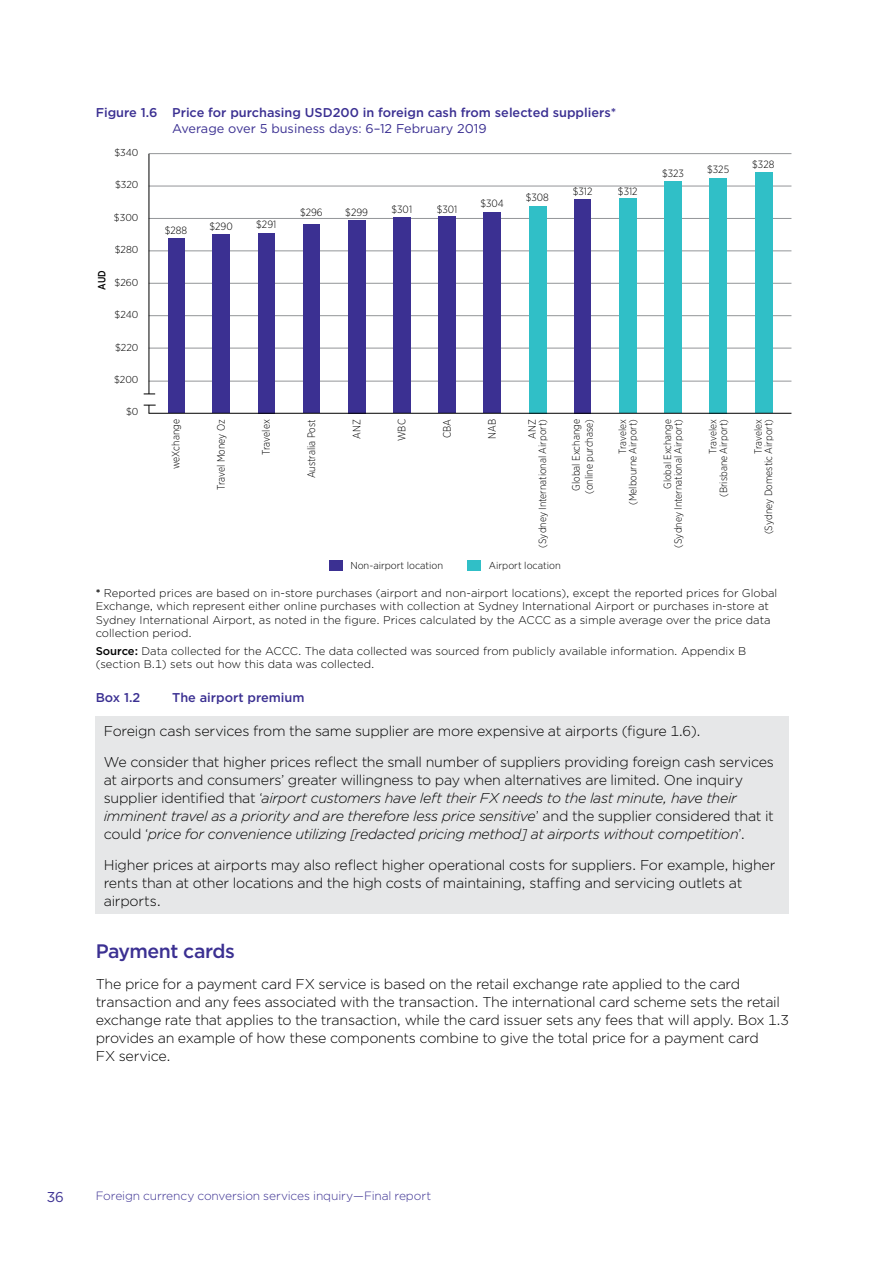
<style>
.page{position:relative;width:893px;height:1263px;background:#fff}
.page>*{position:absolute;margin:0;border:0;box-sizing:border-box;transform-origin:0 0}
._02_Heading_3{font:500 19.5px "Gotham";letter-spacing:-.025em;color:#3b3092}
._01_Body_text{font:300 14.25px/18px "Gotham";letter-spacing:-.02em;color:#000}
.t1{font:14.25px "Gotham";color:#3b3092}
.Figure_NP{font:500 12.75px/16.5px "Gotham";color:#3b3092}
._02_Figure_Heading{font:500 12.75px "Gotham";color:#3b3092}
.t2{font:300 12px "Gotham";letter-spacing:-.01em;color:#3b3092}
._01_Source_Note{font:300 11.25px/13.5px "Gotham";color:#000}
.t3{font:300 10.8px/12.9px "Gotham Narrow";color:#000;scale:.93 1}
.t4{font:300 10.5px/10.5px "Gotham Narrow";color:#000;text-align:right;scale:.93 1}
.t5{font:300 10.5px "Gotham Narrow";color:#000}
.t6{font:300 10.5px/10.5px "Gotham Narrow";color:#000;text-align:right;scale:.96 1}
.t7{font:500 10.5px "Gotham Narrow";color:#000;scale:.93 1}
.t8{font:300 10.05px "Gotham Narrow";color:#000;scale:1.08 1}
.s1{font-weight:400}
.s2{font-weight:500}
.s3{font-style:italic}
</style>
<div class="page">
<hr style="left:149px;top:381px;width:642px;height:1px;background:#939598">
<hr style="left:149px;top:348px;width:642px;height:1px;background:#939598">
<hr style="left:149px;top:315px;width:642px;height:1px;background:#939598">
<hr style="left:149px;top:283px;width:642px;height:1px;background:#939598">
<hr style="left:149px;top:250px;width:642px;height:1px;background:#939598">
<hr style="left:149px;top:218px;width:642px;height:1px;background:#939598">
<hr style="left:149px;top:186px;width:642px;height:1px;background:#939598">
<hr style="left:149px;top:153px;width:642px;height:1px;background:#939598">
<div style="left:330px;top:560px;width:13px;height:10px;background:#3b3092"></div>
<div style="left:468px;top:560px;width:13px;height:10px;background:#30bfc7"></div>
<hr style="left:149px;top:154px;width:1px;height:259px;background:#000">
<div style="left:142px;top:394px;width:18px;height:11px;background:#fff"></div>
<svg style="left:144px;top:405px;width:12px;height:1px"></svg>
<div style="left:168px;top:239px;width:17px;height:174px;background:#3b3092"></div>
<div style="left:212px;top:234px;width:18px;height:179px;background:#3b3092"></div>
<div style="left:258px;top:233px;width:17px;height:180px;background:#3b3092"></div>
<div style="left:303px;top:225px;width:17px;height:188px;background:#3b3092"></div>
<div style="left:348px;top:220px;width:17px;height:193px;background:#3b3092"></div>
<div style="left:393px;top:217px;width:18px;height:196px;background:#3b3092"></div>
<div style="left:439px;top:216px;width:17px;height:197px;background:#3b3092"></div>
<div style="left:483px;top:212px;width:18px;height:201px;background:#3b3092"></div>
<div style="left:529px;top:206px;width:17px;height:207px;background:#30bfc7"></div>
<div style="left:574px;top:199px;width:17px;height:214px;background:#3b3092"></div>
<div style="left:619px;top:199px;width:18px;height:214px;background:#30bfc7"></div>
<div style="left:665px;top:182px;width:17px;height:231px;background:#30bfc7"></div>
<div style="left:710px;top:178px;width:17px;height:235px;background:#30bfc7"></div>
<div style="left:755px;top:172px;width:17px;height:241px;background:#30bfc7"></div>
<hr style="left:149px;top:413px;width:642px;height:1px;background:#000">
<div style="left:96px;top:716px;width:693px;height:198px;background:#e6e7e8"></div>
<p class="Figure_NP" style="left:172px;top:104px;width:446px;text-indent:-77px">Figure 1.6 Price for purchasing USD200 in foreign cash from selected suppliers*<br><span class="s1">Average over 5 business days: 6–12 February 2019</span></p>
<p class="t8" style="left:114px;top:146px;width:24px">$340</p>
<p class="t8" style="left:115px;top:179px;width:23px">$320</p>
<p class="t8" style="left:114px;top:211px;width:24px">$300</p>
<p class="t7" style="left:95px;top:290px;width:23px;rotate:-90deg">AUD</p>
<p class="t8" style="left:115px;top:243px;width:23px">$280</p>
<p class="t8" style="left:115px;top:276px;width:24px">$260</p>
<p class="t8" style="left:114px;top:308px;width:24px">$240</p>
<p class="t8" style="left:115px;top:341px;width:23px">$220</p>
<p class="t8" style="left:114px;top:373px;width:24px">$200</p>
<p class="t8" style="left:126px;top:406px;width:13px">$0</p>
<p class="t5" style="left:165px;top:224px;width:24px">$288</p>
<p class="t5" style="left:209px;top:220px;width:25px">$290</p>
<p class="t5" style="left:256px;top:218px;width:21px">$291</p>
<p class="t5" style="left:300px;top:206px;width:24px">$296</p>
<p class="t5" style="left:345px;top:206px;width:24px">$299</p>
<p class="t5" style="left:392px;top:203px;width:22px">$301</p>
<p class="t5" style="left:437px;top:203px;width:22px">$301</p>
<p class="t5" style="left:480px;top:197px;width:25px">$304</p>
<p class="t5" style="left:526px;top:191px;width:25px">$308</p>
<p class="t5" style="left:573px;top:185px;width:21px">$312</p>
<p class="t5" style="left:618px;top:185px;width:21px">$312</p>
<p class="t5" style="left:662px;top:167px;width:23px">$323</p>
<p class="t5" style="left:707px;top:163px;width:23px">$325</p>
<p class="t5" style="left:752px;top:158px;width:24px">$328</p>
<p class="t3" style="left:169px;top:469px;width:55px;rotate:-90deg">weXchange</p>
<p class="t3" style="left:214px;top:490px;width:78px;rotate:-90deg">Travel Money Oz</p>
<p class="t3" style="left:259px;top:455px;width:40px;rotate:-90deg">Travelex</p>
<p class="t3" style="left:305px;top:478px;width:65px;rotate:-90deg">Australia Post</p>
<p class="t3" style="left:350px;top:439px;width:22px;rotate:-90deg">ANZ</p>
<p class="t3" style="left:395px;top:441px;width:25px;rotate:-90deg">WBC</p>
<p class="t3" style="left:440px;top:438px;width:22px;rotate:-90deg">CBA</p>
<p class="t3" style="left:485px;top:439px;width:23px;rotate:-90deg">NAB</p>
<p class="t6" style="left:527px;top:548px;width:135px;rotate:-90deg">ANZ<br>(Sydney International Airport)</p>
<p class="t3" style="left:569px;top:494px;width:82px;rotate:-90deg">Global Exchange (online purchase)</p>
<p class="t4" style="left:617px;top:505px;width:94px;rotate:-90deg">Travelex (Melbourne Airport)</p>
<p class="t4" style="left:662px;top:548px;width:140px;rotate:-90deg">Global Exchange<br>(Sydney International Airport)</p>
<p class="t4" style="left:707px;top:497px;width:85px;rotate:-90deg">Travelex (Brisbane Airport)</p>
<p class="t4" style="left:752px;top:534px;width:125px;rotate:-90deg">Travelex<br>(Sydney Domestic Airport)</p>
<p class="t8" style="left:350px;top:560px;width:88px">Non-airport location</p>
<p class="t8" style="left:489px;top:560px;width:68px">Airport location</p>
<p class="_01_Source_Note" style="left:96px;top:586px;width:683px"><span class="s2">*</span> Reported prices are based on in-store purchases (airport and non-airport locations), except the reported prices for Global Exchange, which represent either online purchases with collection at Sydney International Airport or purchases in-store at Sydney International Airport, as noted in the figure. Prices calculated by the ACCC as a simple average over the price data collection period.</p>
<p class="_01_Source_Note" style="left:96px;top:644px;width:652px"><span class="s2">Source:</span> Data collected for the ACCC. The data collected was sourced from publicly available information. Appendix B (section B.1) sets out how this data was collected.</p>
<p class="_02_Figure_Heading" style="left:96px;top:689px;width:46px">Box 1.2</p>
<p class="_02_Figure_Heading" style="left:172px;top:689px;width:134px">The airport premium</p>
<p class="_01_Body_text" style="left:104px;top:722px;width:598px">Foreign cash services from the same supplier are more expensive at airports (figure 1.6).</p>
<p class="_01_Body_text" style="left:104px;top:753px;width:672px">We consider that higher prices reflect the small number of suppliers providing foreign cash services at airports and consumers’ greater willingness to pay when alternatives are limited. One inquiry supplier identified that ‘<span class="s3">airport customers have left their FX needs to the last minute, have their imminent travel as a priority and are therefore less price sensitive</span>’ and the supplier considered that it could ‘<span class="s3">price for convenience utilizing [redacted pricing method] at airports without competition</span>’.</p>
<p class="_01_Body_text" style="left:104px;top:855px;width:673px">Higher prices at airports may also reflect higher operational costs for suppliers. For example, higher rents than at other locations and the high costs of maintaining, staffing and servicing outlets at airports.</p>
<h2 class="_02_Heading_3" style="left:96px;top:938px;width:141px">Payment cards</h2>
<p class="_01_Body_text" style="left:96px;top:974px;width:695px">The price for a payment card FX service is based on the retail exchange rate applied to the card transaction and any fees associated with the transaction. The international card scheme sets the retail exchange rate that applies to the transaction, while the card issuer sets any fees that will apply. Box 1.3 provides an example of how these components combine to give the total price for a payment card<br>FX service.</p>
<p class="t1" style="left:47px;top:1188px;width:18px">36</p>
<p class="t2" style="left:96px;top:1188px;width:337px">Foreign currency conversion services inquiry—Final report</p>
</div>
